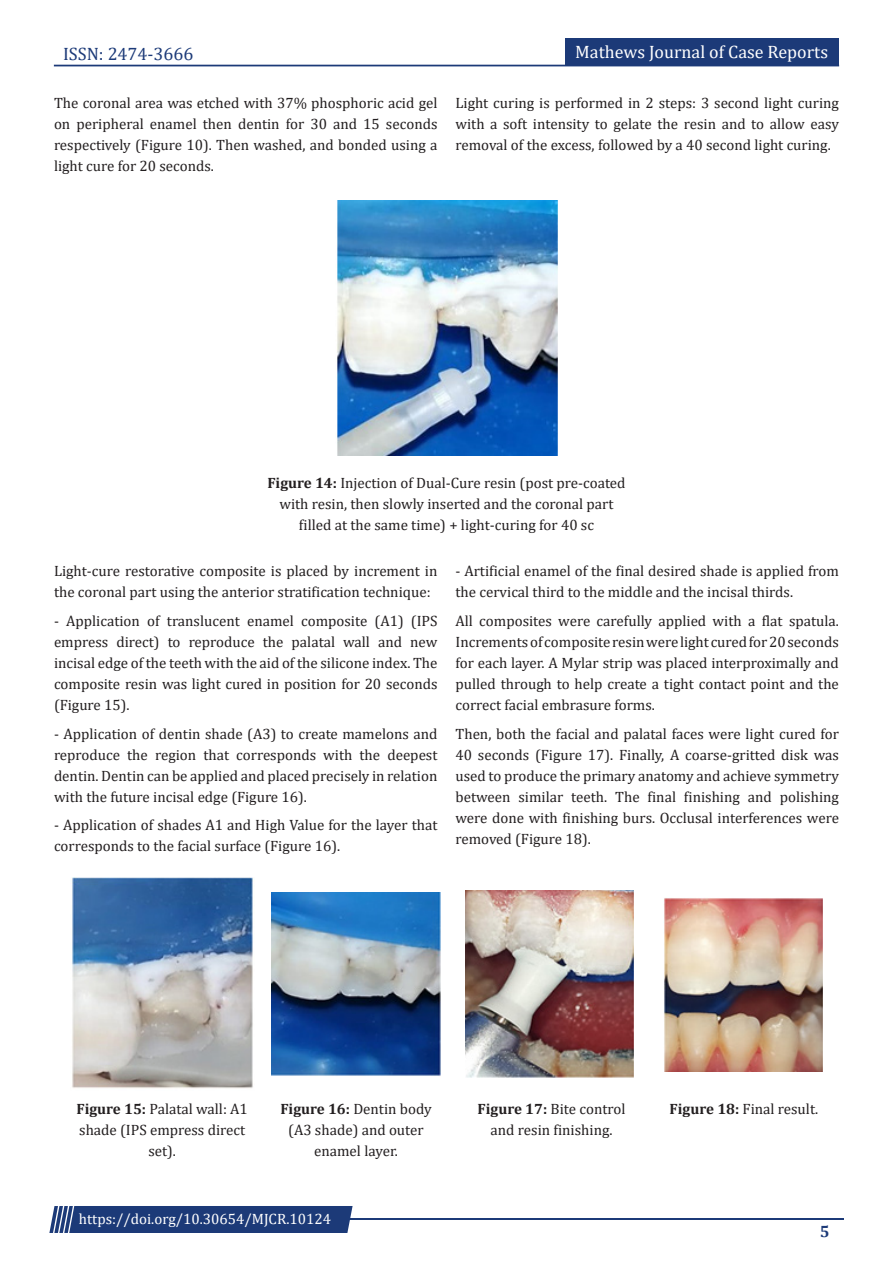
<style>
.page{position:relative;width:893px;height:1263px;background:#fff}
.page>*{position:absolute;margin:0;border:0;box-sizing:border-box;transform-origin:0 0}
.t1{font:18px "Cambria";color:#fff}
.t2{font:18px "Cambria";color:#1c3a78}
.t3{font:700 16.5px "Cambria";color:#1c3a78}
.t4{font:15px/21px "Cambria";color:#231f20;text-align:justify}
.t5{font:15px "Cambria";color:#fff}
.s1{font-weight:700}
</style>
<div class="page">
<div style="left:54px;top:65px;width:785px;height:1px;border:1px solid #1c3a78"></div>
<div style="left:565px;top:39px;width:274px;height:27px;background:#1c3a78"></div>
<hr style="left:310px;top:1219px;width:534px;height:1px;background:#1c3a78">
<div style="left:49px;top:1206px;width:304px;height:27px;background:#1c3a78"></div>
<img style="left:337px;top:201px;width:221px;height:254px">
<img style="left:72px;top:878px;width:181px;height:211px">
<img style="left:272px;top:892px;width:168px;height:184px">
<img style="left:465px;top:891px;width:169px;height:187px">
<img style="left:664px;top:898px;width:159px;height:173px">
<p class="t2" style="left:63px;top:43px;width:132px">ISSN: 2474-3666</p>
<p class="t1" style="left:575px;top:41px;width:254px">Mathews Journal of Case Reports</p>
<p class="t4" style="left:54px;top:92px;width:385px">The coronal area was etched with 37% phosphoric acid gel on peripheral enamel then dentin for 30 and 15 seconds respectively (Figure 10). Then washed, and bonded using a light cure for 20 seconds.</p>
<p class="t4" style="left:455px;top:92px;width:385px">Light curing is performed in 2 steps: 3 second light curing with a soft intensity to gelate the resin and to allow easy removal of the excess, followed by a 40 second light curing.</p>
<p class="t4" style="left:267px;top:472px;width:360px;text-align:center"><span class="s1">Figure 14:</span> Injection of Dual-Cure resin (post pre-coated with resin, then slowly inserted and the coronal part filled at the same time) + light-curing for 40 sc</p>
<p class="t4" style="left:54px;top:561px;width:385px">Light-cure restorative composite is placed by increment in the coronal part using the anterior stratification technique:</p>
<p class="t4" style="left:54px;top:610px;width:385px">- Application of translucent enamel composite (A1) (IPS empress direct) to reproduce the palatal wall and new incisal edge of the teeth with the aid of the silicone index. The composite resin was light cured in position for 20 seconds (Figure 15).</p>
<p class="t4" style="left:54px;top:723px;width:385px">- Application of dentin shade (A3) to create mamelons and reproduce the region that corresponds with the deepest dentin. Dentin can be applied and placed precisely in relation with the future incisal edge (Figure 16).</p>
<p class="t4" style="left:54px;top:814px;width:385px">- Application of shades A1 and High Value for the layer that corresponds to the facial surface (Figure 16).</p>
<p class="t4" style="left:455px;top:561px;width:385px">- Artificial enamel of the final desired shade is applied from the cervical third to the middle and the incisal thirds.</p>
<p class="t4" style="left:455px;top:610px;width:385px">All composites were carefully applied with a flat spatula.<br>Increments of composite resin were light cured for 20 seconds for each layer. A Mylar strip was placed interproximally and pulled through to help create a tight contact point and the correct facial embrasure forms.</p>
<p class="t4" style="left:455px;top:723px;width:385px">Then, both the facial and palatal faces were light cured for 40 seconds (Figure 17). Finally, A coarse-gritted disk was used to produce the primary anatomy and achieve symmetry between similar teeth. The final finishing and polishing were done with finishing burs. Occlusal interferences were removed (Figure 18).</p>
<p class="t4" style="left:76px;top:1098px;width:173px;text-align:center"><span class="s1">Figure 15:</span> Palatal wall: A1 shade (IPS empress direct set).</p>
<p class="t4" style="left:280px;top:1098px;width:153px;text-align:center"><span class="s1">Figure 16:</span> Dentin body (A3 shade) and outer enamel layer.</p>
<p class="t4" style="left:478px;top:1098px;width:149px;text-align:center"><span class="s1">Figure 17:</span> Bite control and resin finishing.</p>
<p class="t4" style="left:670px;top:1098px;width:150px"><span class="s1">Figure 18:</span> Final result.</p>
<p class="t5" style="left:79px;top:1210px;width:254px">https://doi.org/10.30654/MJCR.10124</p>
<p class="t3" style="left:820px;top:1220px;width:11px">5</p>
</div>
